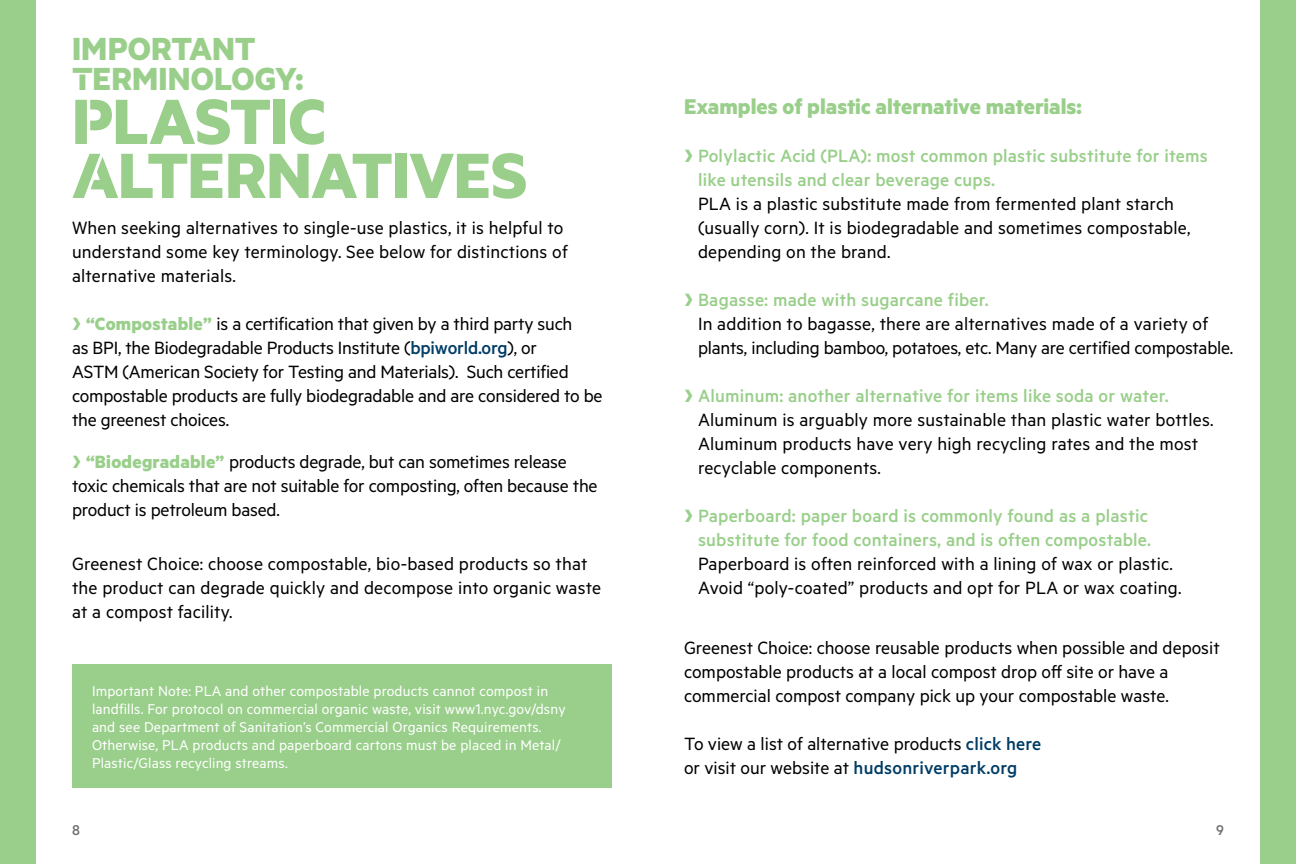
<style>
.page{position:relative;width:1296px;height:864px;background:#fff}
.page>*{position:absolute;margin:0;border:0;box-sizing:border-box;transform-origin:0 0}
.Entry_Header{font:72px/54px "HRPK";letter-spacing:-.01em;color:#99cf8a}
.Paragraph_Style_1{font:36px/30px "HRPK";letter-spacing:.005em;color:#99cf8a}
.Location_Body_Text{font:24px "HRPK";color:#99cf8a}
.Location_Body_Text-2{font:20px/24px "Metric";color:#000}
.Location_Body_Text-3{font:16px/18px "Metric";letter-spacing:.01em;color:#fff}
.Folio_RL{font:500 16px "Metric";color:#6d6e70}
.Folio_RR{font:500 16px "Metric";color:#6d6e70}
.s1{font-family:"HRPK";color:#99cf8a}
.s2{font-weight:700;color:#99cf8a}
.s3{font-weight:500;color:#003d66}
.s4{font-weight:500;color:#99cf8a}
</style>
<div class="page">
<div style="left:0;top:0;width:36px;height:864px;background:#99cf8a"></div>
<div style="left:1260px;top:0;width:36px;height:864px;background:#99cf8a"></div>
<div style="left:72px;top:664px;width:540px;height:124px;background:#99cf8a"></div>
<p class="Paragraph_Style_1" style="left:72px;top:33px;width:233px">IMPORTANT<br>TERMINOLOGY:</p>
<p class="Entry_Header" style="left:72px;top:92px;width:457px">PLASTIC<br>ALTERNATIVES</p>
<p class="Location_Body_Text-2" style="left:72px;top:215px;width:497px">When seeking alternatives to single-use plastics, it is helpful to understand some key terminology. See below for distinctions of alternative materials.</p>
<p class="Location_Body_Text-2" style="left:72px;top:311px;width:532px"><span class="s1">▶</span> <span class="s2">“Compostable”</span> is a certification that given by a third party such<br>as BPI, the Biodegradable Products Institute (<span class="s3">bpiworld.org</span>), or<br>ASTM (American Society for Testing and Materials). Such certified compostable products are fully biodegradable and are considered to be the greenest choices.</p>
<p class="Location_Body_Text-2" style="left:72px;top:449px;width:527px"><span class="s1">▶</span> <span class="s2">“Biodegradable”</span> products degrade, but can sometimes release toxic chemicals that are not suitable for composting, often because the product is petroleum based.</p>
<p class="Location_Body_Text-2" style="left:72px;top:551px;width:531px">Greenest Choice: choose compostable, bio-based products so that the product can degrade quickly and decompose into organic waste at a compost facility.</p>
<p class="Location_Body_Text-3" style="left:92px;top:681px;width:475px">Important Note: PLA and other compostable products cannot compost in landfills. For protocol on commercial organic waste, visit www1.nyc.gov/dsny and see Department of Sanitation’s Commercial Organics Requirements.<br>Otherwise, PLA products and paperboard cartons must be placed in Metal/ Plastic/Glass recycling streams.</p>
<p class="Folio_RL" style="left:72px;top:821px;width:9px">8</p>
<p class="Location_Body_Text" style="left:684px;top:92px;width:399px">Examples of plastic alternative materials:</p>
<p class="Location_Body_Text-2" style="left:698px;top:143px;width:511px;text-indent:-14px"><span class="s1">▶</span> <span class="s4">Polylactic Acid (PLA): most common plastic substitute for items like utensils and clear beverage cups.<br></span>PLA is a plastic substitute made from fermented plant starch (usually corn). It is biodegradable and sometimes compostable, depending on the brand.</p>
<p class="Location_Body_Text-2" style="left:698px;top:287px;width:537px;text-indent:-14px"><span class="s1">▶</span> <span class="s4">Bagasse: made with sugarcane fiber.<br></span>In addition to bagasse, there are alternatives made of a variety of plants, including bamboo, potatoes, etc. Many are certified compostable.</p>
<p class="Location_Body_Text-2" style="left:698px;top:383px;width:517px;text-indent:-14px"><span class="s1">▶</span> <span class="s4">Aluminum: another alternative for items like soda or water.<br></span>Aluminum is arguably more sustainable than plastic water bottles.<br>Aluminum products have very high recycling rates and the most recyclable components.</p>
<p class="Location_Body_Text-2" style="left:698px;top:503px;width:485px;text-indent:-14px"><span class="s1">▶</span> <span class="s4">Paperboard: paper board is commonly found as a plastic substitute for food containers, and is often compostable.<br></span>Paperboard is often reinforced with a lining of wax or plastic.<br>Avoid “poly-coated” products and opt for PLA or wax coating.</p>
<p class="Location_Body_Text-2" style="left:684px;top:635px;width:537px">Greenest Choice: choose reusable products when possible and deposit compostable products at a local compost drop off site or have a commercial compost company pick up your compostable waste.</p>
<p class="Location_Body_Text-2" style="left:684px;top:731px;width:359px">To view a list of alternative products <span class="s3">click here </span>or visit our website at <span class="s3">hudsonriverpark.org</span></p>
<p class="Folio_RR" style="left:1216px;top:821px;width:9px">9</p>
</div>
